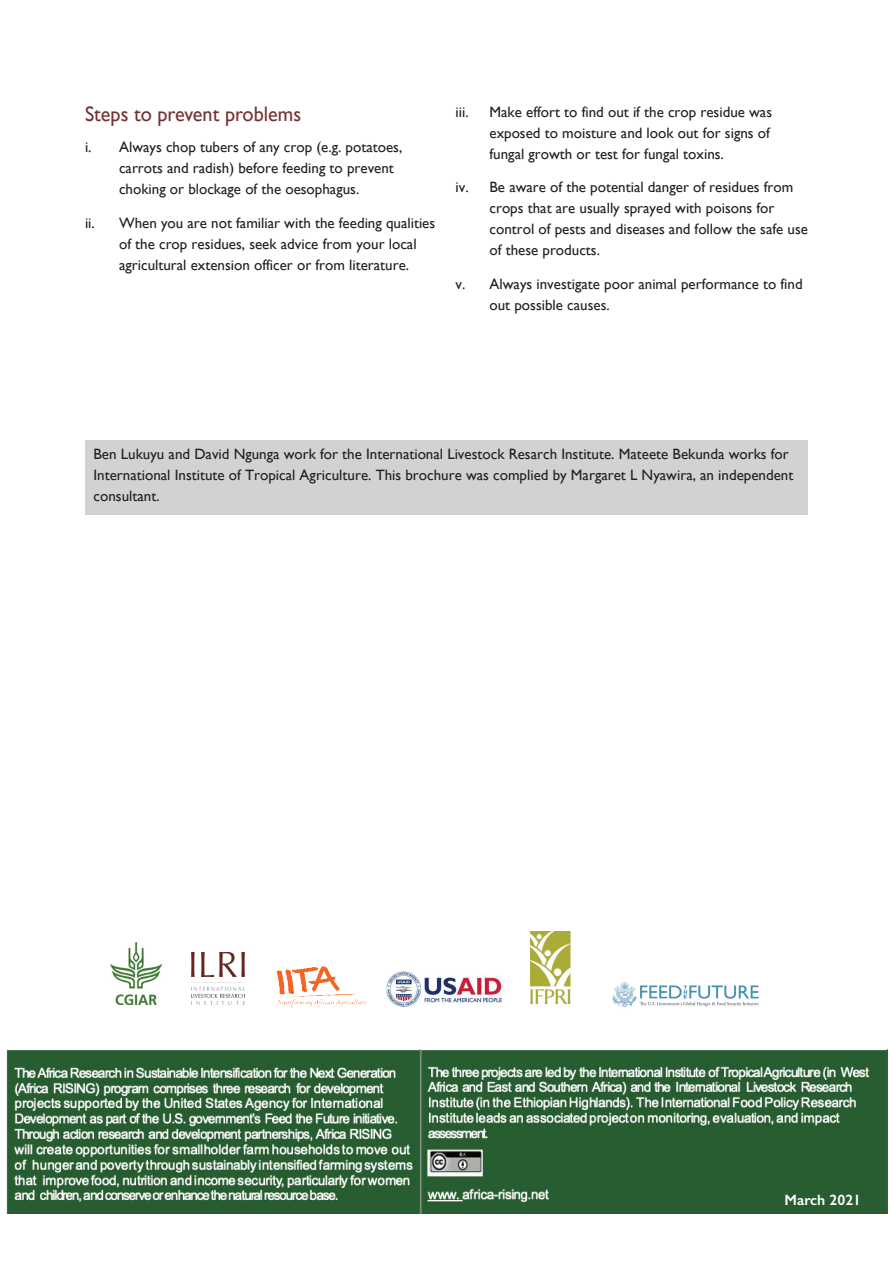
<style>
.page{position:relative;width:893px;height:1263px;background:#fff}
.page>*{position:absolute;margin:0;border:0;box-sizing:border-box;transform-origin:0 0}
.t1{font:21px "Gill Sans";color:#743132;scale:.96 1}
.t2{font:15px/21px "Gill Sans";color:#231f20}
.t3{font:600 15px "Gill Sans";color:#fff}
</style>
<div class="page">
<div style="left:85px;top:440px;width:723px;height:74px;background:#d1d2d4"></div>
<img style="left:6px;top:1049px;width:881px;height:165px">
<img style="left:612px;top:982px;width:147px;height:26px">
<img style="left:276px;top:966px;width:91px;height:42px">
<img style="left:387px;top:971px;width:114px;height:35px">
<img style="left:530px;top:931px;width:41px;height:73px">
<img style="left:192px;top:952px;width:52px;height:53px">
<img style="left:111px;top:943px;width:51px;height:61px">
<h1 class="t1" style="left:85px;top:101px;width:227px">Steps to prevent problems</h1>
<p class="t2" style="left:119px;top:137px;width:285px;text-indent:-34px">i. Always chop tubers of any crop (e.g. potatoes, carrots and radish) before feeding to prevent choking or blockage of the oesophagus.</p>
<p class="t2" style="left:119px;top:212px;width:318px;text-indent:-34px">ii. When you are not familiar with the feeding qualities of the crop residues, seek advice from your local agricultural extension officer or from literature.</p>
<p class="t2" style="left:455px;top:101px;width:15px">iii.</p>
<p class="t2" style="left:489px;top:101px;width:284px">Make effort to find out if the crop residue was exposed to moisture and look out for signs of fungal growth or test for fungal toxins.</p>
<p class="t2" style="left:489px;top:177px;width:320px;text-indent:-34px">iv. Be aware of the potential danger of residues from crops that are usually sprayed with poisons for control of pests and diseases and follow the safe use of these products.</p>
<p class="t2" style="left:489px;top:273px;width:315px;text-indent:-34px">v. Always investigate poor animal performance to find out possible causes.</p>
<p class="t2" style="left:94px;top:444px;width:701px">Ben Lukuyu and David Ngunga work for the International Livestock Resarch Institute. Mateete Bekunda works for<br>International Institute of Tropical Agriculture. This brochure was complied by Margaret L Nyawira, an independent consultant.</p>
<p class="t3" style="left:784px;top:1190px;width:78px">March 2021</p>
</div>
